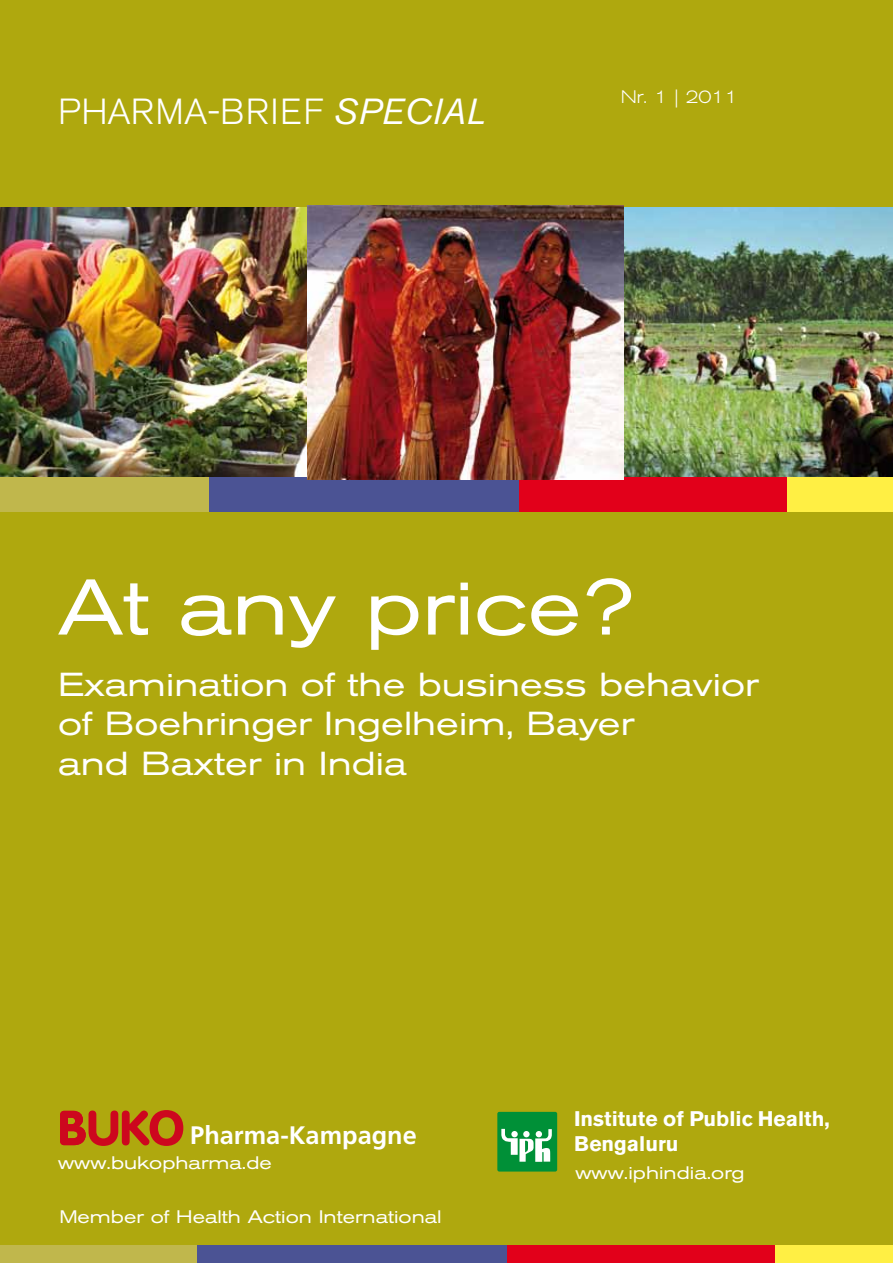
<style>
.page{position:relative;width:893px;height:1263px;background:#fff}
.page>*{position:absolute;margin:0;border:0;box-sizing:border-box;transform-origin:0 0}
.t1{font:expanded 78px "Akzidenz Grotesk BE";color:#fff}
.t2{font:300 36px "Akzidenz Grotesk BE";letter-spacing:.04em;color:#fff}
.t3{font:expanded 33px/39.6px "Akzidenz Grotesk BE";color:#fff}
.t4{font:700 25.35px "Frutiger";color:#fff}
.t5{font:700 21px/25.2px "Akzidenz Grotesk BE";color:#fff}
.t6{font:expanded 18px "Akzidenz Grotesk BE";color:#fff}
.t7{font:300 expanded 18px "Akzidenz Grotesk BE";color:#fff}
.s1{font-weight:400;font-style:italic}
</style>
<div class="page">
<img style="left:0;top:206px;width:308px;height:271px">
<img style="left:624px;top:206px;width:269px;height:271px">
<div style="left:0;top:477px;width:893px;height:786px;background:#afa80e"></div>
<svg style="left:60px;top:1110px;width:123px;height:36px"></svg>
<div style="left:642px;top:478px;width:251px;height:34px;background:#ffef44"></div>
<div style="left:502px;top:478px;width:285px;height:34px;background:#e2001a"></div>
<div style="left:58px;top:478px;width:461px;height:34px;background:#4b5394"></div>
<div style="left:0;top:478px;width:208px;height:34px;background:#c0b74c"></div>
<div style="left:0;top:0;width:893px;height:206px;background:#afa80e"></div>
<div style="left:630px;top:1246px;width:263px;height:17px;background:#ffef44"></div>
<div style="left:490px;top:1246px;width:285px;height:17px;background:#e2001a"></div>
<div style="left:46px;top:1246px;width:461px;height:17px;background:#4b5394"></div>
<div style="left:0;top:1246px;width:196px;height:17px;background:#c0b74c"></div>
<img style="left:308px;top:205px;width:316px;height:274px">
<div style="left:497px;top:1112px;width:60px;height:59px;background:#009037;border-radius:2px"></div>
<svg style="left:501px;top:1129px;width:51px;height:33px"></svg>
<p class="t2" style="left:58px;top:92px;width:429px">PHARMA-BRIEF <span class="s1">SPECIAL</span></p>
<p class="t7" style="left:621px;top:86px;width:119px">Nr. 1 | 2011</p>
<h1 class="t1" style="left:58px;top:562px;width:577px">At any price?</h1>
<p class="t3" style="left:58px;top:665px;width:702px">Examination of the business behavior of Boehringer Ingelheim, Bayer<br>and Baxter in India</p>
<p class="t4" style="left:190px;top:1120px;width:228px">Pharma-Kampagne</p>
<p class="t6" style="left:58px;top:1152px;width:215px">www.bukopharma.de</p>
<p class="t6" style="left:60px;top:1206px;width:384px">Member of Health Action International</p>
<p class="t5" style="left:574px;top:1106px;width:257px">Institute of Public Health,<br>Bengaluru</p>
<p class="t6" style="left:575px;top:1162px;width:171px">www.iphindia.org</p>
</div>
